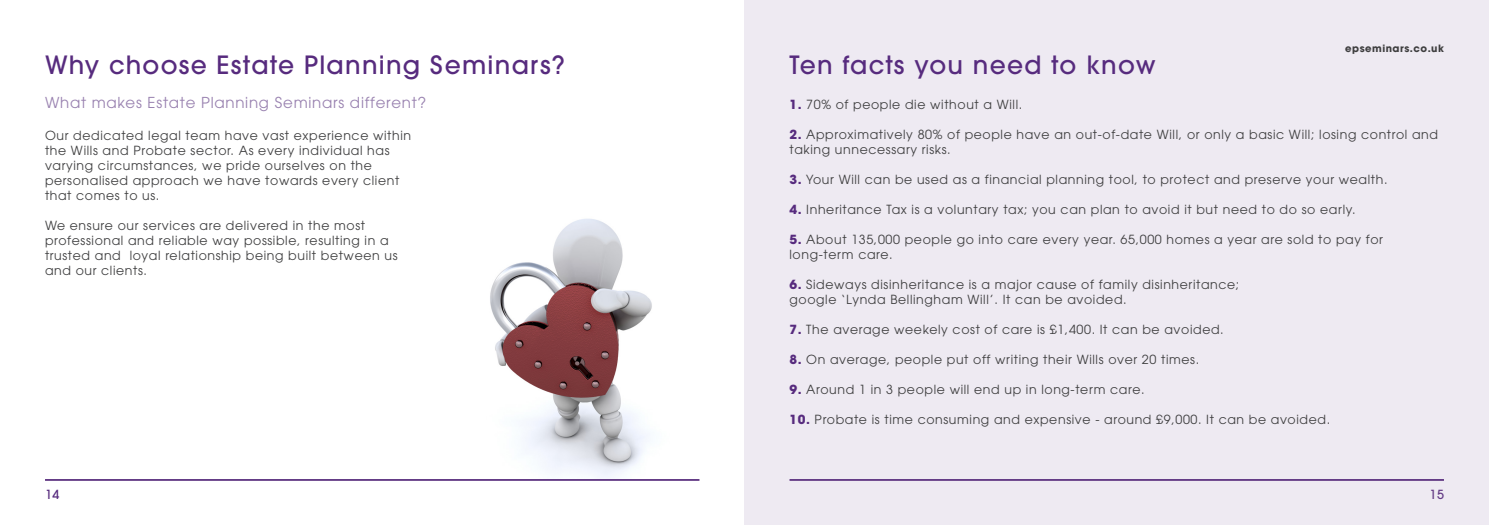
<style>
.page{position:relative;width:1489px;height:525px;background:#fff}
.page>*{position:absolute;margin:0;border:0;box-sizing:border-box;transform-origin:0 0}
.t1{font:500 25px "ITC Avant Garde Pro";letter-spacing:.05em;color:#572b7e}
.t2{font:15px "ITC Avant Garde Pro";letter-spacing:.05em;color:#9982b0}
.t3{font:12.5px/15px "ITC Avant Garde Pro";letter-spacing:.05em;color:#3e3e3f}
.t4{font:500 12.5px "ITC Avant Garde Pro";color:#572b7e}
.t5{font:500 12.5px "ITC Avant Garde Pro";color:#643c86}
.t6{font:700 10px "ITC Avant Garde Pro";letter-spacing:.05em;color:#3e3e3f}
.s1{font-weight:700;color:#572b7e}
</style>
<div class="page">
<div style="left:744px;top:0;width:744px;height:524px;background:#eeeaf2"></div>
<hr style="left:789px;top:478px;width:654px;height:2px;background:#643c86">
<img style="left:490px;top:218px;width:162px;height:260px">
<hr style="left:45px;top:478px;width:654px;height:2px;background:#643c86">
<p class="t1" style="left:45px;top:49px;width:521px">Why choose Estate Planning Seminars?</p>
<p class="t2" style="left:45px;top:93px;width:383px">What makes Estate Planning Seminars different?</p>
<p class="t3" style="left:45px;top:128px;width:367px">Our dedicated legal team have vast experience within the Wills and Probate sector. As every individual has varying circumstances, we pride ourselves on the personalised approach we have towards every client that comes to us.</p>
<p class="t3" style="left:45px;top:218px;width:354px">We ensure our services are delivered in the most professional and reliable way possible, resulting in a trusted and loyal relationship being built between us and our clients.</p>
<p class="t6" style="left:1345px;top:42px;width:100px">epseminars.co.uk</p>
<p class="t1" style="left:789px;top:49px;width:367px">Ten facts you need to know</p>
<p class="t3" style="left:789px;top:96px;width:234px"><span class="s1">1.</span> 70% of people die without a Will.</p>
<p class="t3" style="left:789px;top:126px;width:650px"><span class="s1">2.</span> Approximatively 80% of people have an out-of-date Will, or only a basic Will; losing control and taking unnecessary risks.</p>
<p class="t3" style="left:789px;top:171px;width:599px"><span class="s1">3.</span> Your Will can be used as a financial planning tool, to protect and preserve your wealth.</p>
<p class="t3" style="left:789px;top:201px;width:567px"><span class="s1">4.</span> Inheritance Tax is a voluntary tax; you can plan to avoid it but need to do so early.</p>
<p class="t3" style="left:789px;top:231px;width:595px"><span class="s1">5.</span> About 135,000 people go into care every year. 65,000 homes a year are sold to pay for long-term care.</p>
<p class="t3" style="left:789px;top:276px;width:451px"><span class="s1">6.</span> Sideways disinheritance is a major cause of family disinheritance; google ‘Lynda Bellingham Will’. It can be avoided.</p>
<p class="t3" style="left:789px;top:321px;width:435px"><span class="s1">7.</span> The average weekely cost of care is £1,400. It can be avoided.</p>
<p class="t3" style="left:789px;top:351px;width:411px"><span class="s1">8.</span> On average, people put off writing their Wills over 20 times.</p>
<p class="t3" style="left:789px;top:381px;width:356px"><span class="s1">9.</span> Around 1 in 3 people will end up in long-term care.</p>
<p class="t3" style="left:789px;top:411px;width:542px"><span class="s1">10.</span> Probate is time consuming and expensive - around £9,000. It can be avoided.</p>
<p class="t4" style="left:45px;top:486px;width:16px">14</p>
<p class="t5" style="left:1429px;top:486px;width:16px">15</p>
</div>
